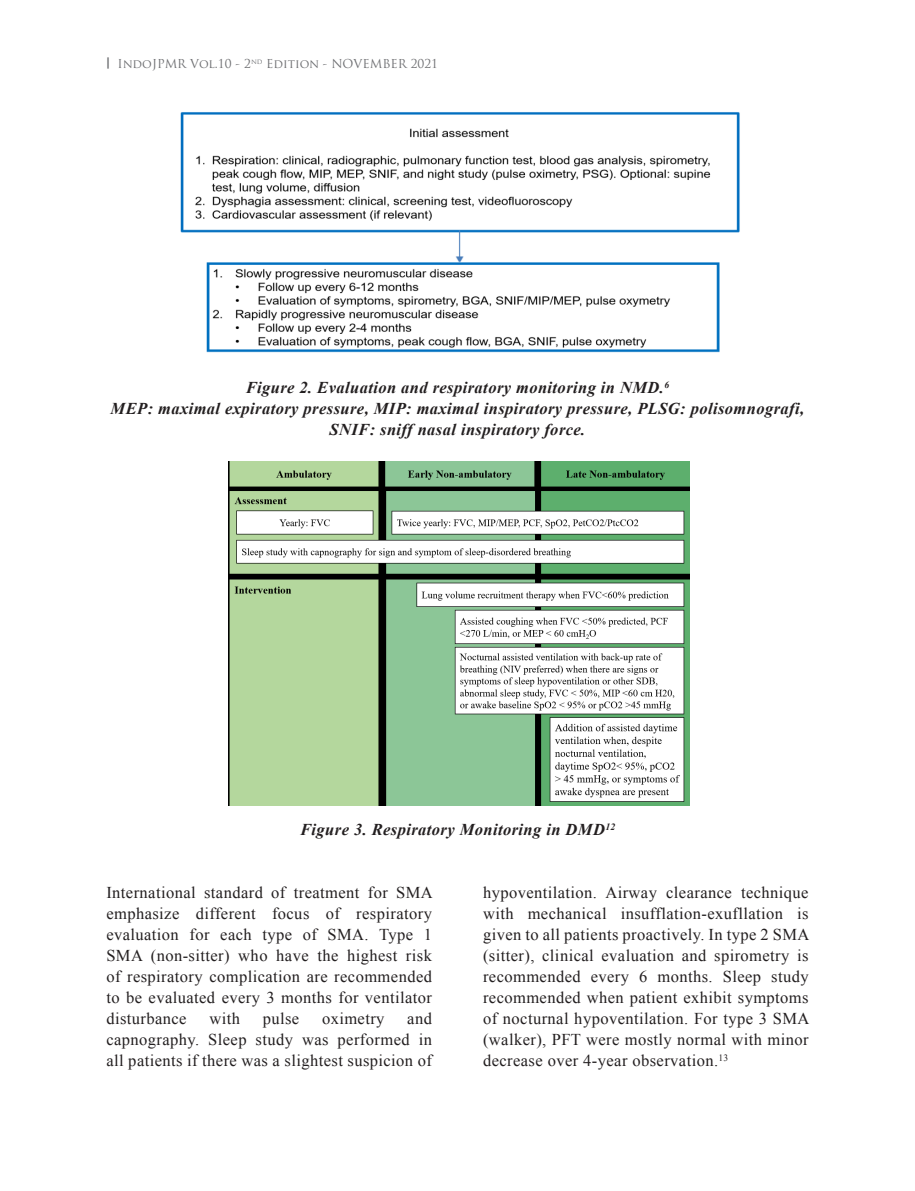
<style>
.page{position:relative;width:915px;height:1191px;background:#fff}
.page>*{position:absolute;margin:0;border:0;box-sizing:border-box;transform-origin:0 0}
.Body_text_jurnal{font:16.5px/21px "Times New Roman";letter-spacing:.025em;color:#231f20;text-align:justify}
.Body_text_jurnal-2{font:italic 700 16.5px/21px "Times New Roman";letter-spacing:.025em;color:#231f20;text-align:center}
.t1{font:13.5px "Myriad Pro";color:#231f20}
.t2{font:12px "Trajan Pro";color:#6c6d70}
.s1{font-family:"Arial";font-weight:700}
</style>
<div class="page">
<img style="left:180px;top:112px;width:560px;height:241px">
<img style="left:229px;top:461px;width:460px;height:344px">
<p class="t2" style="left:106px;top:56px;width:333px"><span class="s1">|</span> IndoJPMR Vol.10 - 2<sup>nd</sup> Edition - NOVEMBER 2021</p>
<p class="t1" style="left:118px;top:55px;width:15px">16</p>
<p class="Body_text_jurnal-2" style="left:246px;top:377px;width:425px">Figure 2. Evaluation and respiratory monitoring in NMD.<sup>6</sup></p>
<p class="Body_text_jurnal-2" style="left:111px;top:398px;width:695px">MEP: maximal expiratory pressure, MIP: maximal inspiratory pressure, PLSG: polisomnografi,<br>SNIF: sniff nasal inspiratory force.</p>
<p class="Body_text_jurnal-2" style="left:300px;top:819px;width:316px">Figure 3. Respiratory Monitoring in DMD<sup>12</sup></p>
<p class="Body_text_jurnal" style="left:106px;top:881px;width:328px">International standard of treatment for SMA emphasize different focus of respiratory evaluation for each type of SMA. Type 1<br>SMA (non-sitter) who have the highest risk of respiratory complication are recommended to be evaluated every 3 months for ventilator disturbance</p>
<p class="Body_text_jurnal" style="left:106px;top:1007px;width:327px;text-indent:301px">and capnography. Sleep study was performed in all patients if there was a slightest suspicion of</p>
<p class="Body_text_jurnal" style="left:209px;top:1007px;width:32px">with</p>
<p class="Body_text_jurnal" style="left:263px;top:1007px;width:38px">pulse</p>
<p class="Body_text_jurnal" style="left:322px;top:1007px;width:64px">oximetry</p>
<p class="Body_text_jurnal" style="left:483px;top:881px;width:328px">hypoventilation. Airway clearance technique with mechanical insufflation-exufllation is given to all patients proactively. In type 2 SMA (sitter), clinical evaluation and spirometry is recommended every 6 months. Sleep study recommended when patient exhibit symptoms of nocturnal hypoventilation. For type 3 SMA (walker), PFT were mostly normal with minor decrease over 4-year observation.<sup>13</sup></p>
</div>
